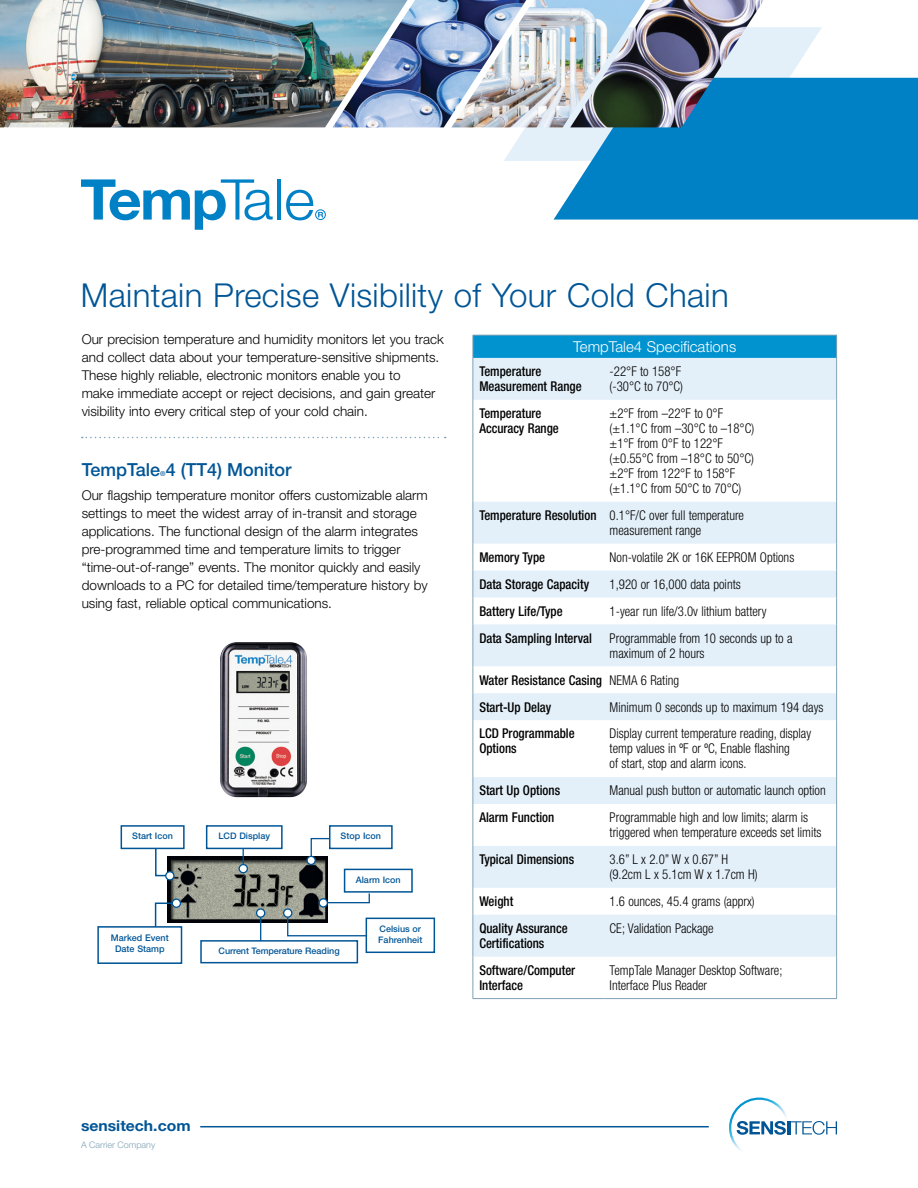
<style>
.page{position:relative;width:918px;height:1188px;background:#fff}
.page>*{position:absolute;margin:0;border:0;box-sizing:border-box;transform-origin:0 0}
.t1{font:300 33px "Helvetica Neue LT Std";letter-spacing:.01em;color:#005596}
.t2{font:500 18px "Helvetica Neue LT Std";color:#005596}
.t3{font:300 15px "Helvetica Neue LT Std";color:#fff}
.t4{font:700 15px "Helvetica Neue LT Std";color:#005596;scale:1.05 1}
.t5{font:300 condensed 13.5px/15px "Helvetica Neue LT Std";color:#000;scale:.95 1}
.t6{font:300 13.5px/18px "Helvetica Neue LT Std";color:#000}
.t7{font:500 condensed 13.5px/15px "Helvetica Neue LT Std";color:#000;scale:.95 1}
.t8{font:500 9.15px "Helvetica Neue LT Std";color:#005596}
.t9{font:500 9px "Helvetica Neue LT Std";color:#005596}
.t10{font:300 9px "Helvetica Neue LT Std";color:#80a1b6}
.t11{font:500 6.75px "Helvetica Neue LT Std";color:#005596}
.s1{font-weight:500}
.s2{font-weight:300}
</style>
<div class="page">
<svg style="left:504px;top:27px;width:318px;height:134px"></svg>
<svg style="left:554px;top:78px;width:364px;height:142px;background:#1089c9"></svg>
<img style="left:0;top:0;width:333px;height:127px">
<img style="left:333px;top:0;width:118px;height:127px">
<img style="left:451px;top:0;width:119px;height:127px">
<img style="left:570px;top:0;width:203px;height:127px">
<svg style="left:81px;top:179px;width:192px;height:51px"></svg>
<hr style="left:277px;top:179px;width:4px;height:41px;background:#0081c6">
<svg style="left:286px;top:190px;width:40px;height:30px"></svg>
<img style="left:220px;top:642px;width:87px;height:155px">
<img style="left:168px;top:856px;width:160px;height:66px">
<div style="left:329px;top:825px;width:64px;height:24px;border:2px solid #005596"></div>
<div style="left:239px;top:865px;width:8px;height:8px;background:#fff;border-radius:50%"></div>
<div style="left:239px;top:864px;width:9px;height:9px;border:1px solid #005596;border-radius:50%"></div>
<div style="left:257px;top:909px;width:8px;height:8px;background:#fff;border-radius:50%"></div>
<div style="left:256px;top:908px;width:9px;height:10px;border:1px solid #005596;border-radius:50%"></div>
<div style="left:284px;top:909px;width:8px;height:8px;background:#fff;border-radius:50%"></div>
<div style="left:283px;top:908px;width:9px;height:10px;border:1px solid #005596;border-radius:50%"></div>
<div style="left:319px;top:899px;width:8px;height:8px;background:#fff;border-radius:50%"></div>
<div style="left:319px;top:898px;width:9px;height:10px;border:1px solid #005596;border-radius:50%"></div>
<svg style="left:166px;top:872px;width:8px;height:8px"></svg>
<div style="left:165px;top:871px;width:10px;height:10px;border:1px solid #005596;border-radius:50%"></div>
<div style="left:172px;top:899px;width:8px;height:8px;background:#fff;border-radius:50%"></div>
<div style="left:172px;top:899px;width:9px;height:9px;border:1px solid #005596;border-radius:50%"></div>
<svg style="left:154px;top:849px;width:13px;height:28px"></svg>
<svg style="left:243px;top:849px;width:1px;height:15px"></svg>
<svg style="left:326px;top:892px;width:44px;height:12px"></svg>
<svg style="left:310px;top:837px;width:20px;height:20px"></svg>
<div style="left:307px;top:856px;width:8px;height:8px;background:#fff;border-radius:50%"></div>
<div style="left:306px;top:856px;width:10px;height:9px;border:1px solid #005596;border-radius:50%"></div>
<svg style="left:286px;top:916px;width:92px;height:21px"></svg>
<svg style="left:154px;top:902px;width:20px;height:24px"></svg>
<hr style="left:260px;top:917px;width:1px;height:34px;background:#005596">
<div style="left:121px;top:825px;width:64px;height:24px;border:2px solid #005596"></div>
<div style="left:206px;top:825px;width:77px;height:24px;border:2px solid #005596"></div>
<div style="left:344px;top:869px;width:69px;height:24px;border:2px solid #005596"></div>
<div style="left:201px;top:941px;width:156px;height:22px;background:#fff"></div>
<div style="left:200px;top:940px;width:158px;height:23px;border:2px solid #005596"></div>
<div style="left:366px;top:918px;width:68px;height:34px;background:#fff"></div>
<div style="left:366px;top:918px;width:69px;height:35px;border:2px solid #005596"></div>
<div style="left:97px;top:926px;width:85px;height:38px;border:2px solid #005596"></div>
<div style="left:473px;top:335px;width:364px;height:23px;background:#0093d0"></div>
<svg style="left:473px;top:358px;width:363px;height:599px"></svg>
<hr style="left:472px;top:335px;width:131px;height:1px;background:#80a1b6">
<svg style="left:472px;top:336px;width:1px;height:22px"></svg>
<hr style="left:603px;top:335px;width:234px;height:1px;background:#80a1b6">
<svg style="left:836px;top:336px;width:1px;height:22px"></svg>
<hr style="left:472px;top:358px;width:1px;height:42px;background:#80a1b6">
<hr style="left:836px;top:358px;width:1px;height:42px;background:#80a1b6">
<hr style="left:472px;top:400px;width:1px;height:102px;background:#80a1b6">
<hr style="left:836px;top:400px;width:1px;height:102px;background:#80a1b6">
<hr style="left:472px;top:502px;width:1px;height:42px;background:#80a1b6">
<hr style="left:836px;top:502px;width:1px;height:42px;background:#80a1b6">
<svg style="left:472px;top:544px;width:1px;height:80px"></svg>
<svg style="left:836px;top:544px;width:1px;height:80px"></svg>
<hr style="left:472px;top:624px;width:1px;height:42px;background:#80a1b6">
<hr style="left:836px;top:624px;width:1px;height:42px;background:#80a1b6">
<svg style="left:472px;top:666px;width:1px;height:54px"></svg>
<svg style="left:836px;top:666px;width:1px;height:54px"></svg>
<hr style="left:472px;top:720px;width:1px;height:57px;background:#80a1b6">
<hr style="left:836px;top:720px;width:1px;height:57px;background:#80a1b6">
<svg style="left:472px;top:777px;width:1px;height:27px"></svg>
<svg style="left:836px;top:777px;width:1px;height:27px"></svg>
<hr style="left:472px;top:804px;width:1px;height:42px;background:#80a1b6">
<hr style="left:836px;top:804px;width:1px;height:42px;background:#80a1b6">
<hr style="left:472px;top:846px;width:1px;height:42px;background:#80a1b6">
<hr style="left:836px;top:846px;width:1px;height:42px;background:#80a1b6">
<svg style="left:472px;top:888px;width:1px;height:27px"></svg>
<svg style="left:836px;top:888px;width:1px;height:27px"></svg>
<hr style="left:472px;top:915px;width:1px;height:42px;background:#80a1b6">
<hr style="left:836px;top:915px;width:1px;height:42px;background:#80a1b6">
<hr style="left:472px;top:957px;width:1px;height:41px;background:#80a1b6">
<hr style="left:836px;top:957px;width:1px;height:41px;background:#80a1b6">
<hr style="left:472px;top:998px;width:131px;height:1px;background:#80a1b6">
<hr style="left:603px;top:998px;width:234px;height:1px;background:#80a1b6">
<svg style="left:82px;top:437px;width:364px;height:1px"></svg>
<svg style="left:729px;top:1097px;width:108px;height:53px"></svg>
<hr style="left:200px;top:1126px;width:509px;height:1px;background:#005596">
<h1 class="t1" style="left:81px;top:275px;width:649px">Maintain Precise Visibility of Your Cold Chain</h1>
<p class="t6" style="left:82px;top:330px;width:364px">Our precision temperature and humidity monitors let you track and collect data about your temperature-sensitive shipments.<br>These highly reliable, electronic monitors enable you to<br>make immediate accept or reject decisions, and gain greater visibility into every critical step of your cold chain.</p>
<p class="t3" style="left:573px;top:337px;width:164px">TempTale4 Specifications</p>
<p class="t7" style="left:479px;top:364px;width:109px">Temperature<br>Measurement Range</p>
<p class="t5" style="left:610px;top:364px;width:79px">-22°F to 158°F (-30°C to 70°C)</p>
<p class="t7" style="left:479px;top:406px;width:85px">Temperature<br>Accuracy Range</p>
<p class="t5" style="left:610px;top:406px;width:154px">±2°F from –22°F to 0°F (±1.1°C from –30°C to –18°C) ±1°F from 0°F to 122°F (±0.55°C from –18°C to 50°C) ±2°F from 122°F to 158°F (±1.1°C from 50°C to 70°C)</p>
<p class="t5" style="left:610px;top:508px;width:143px;text-indent:-130px"><span class="s1">Temperature Resolution</span> 0.1°F/C over full temperature measurement range</p>
<p class="t7" style="left:479px;top:549px;width:71px">Memory Type</p>
<p class="t5" style="left:610px;top:550px;width:196px">Non-volatile 2K or 16K EEPROM Options</p>
<p class="t7" style="left:479px;top:576px;width:117px">Data Storage Capacity</p>
<p class="t5" style="left:610px;top:576px;width:140px">1,920 or 16,000 data points</p>
<p class="t7" style="left:479px;top:603px;width:89px">Battery Life/Type</p>
<p class="t5" style="left:610px;top:603px;width:167px">1-year run life/3.0v lithium battery</p>
<p class="t7" style="left:479px;top:630px;width:120px">Data Sampling Interval</p>
<p class="t5" style="left:610px;top:630px;width:194px">Programmable from 10 seconds up to a maximum of 2 hours</p>
<p class="t7" style="left:479px;top:666px;width:212px;line-height:26.8px">Water Resistance Casing <span class="s2">NEMA 6 Rating<br></span>Start-Up Delay</p>
<h2 class="t2" style="left:82px;top:459px;width:211px">TempTale 4 (TT4) Monitor</h2>
<p class="t11" style="left:160px;top:469px;width:7px">®</p>
<p class="t6" style="left:82px;top:486px;width:348px">Our flagship temperature monitor offers customizable alarm settings to meet the widest array of in-transit and storage applications. The functional design of the alarm integrates pre-programmed time and temperature limits to trigger “time-out-of-range” events. The monitor quickly and easily downloads to a PC for detailed time/temperature history by using fast, reliable optical communications.</p>
<p class="t5" style="left:610px;top:699px;width:227px">Minimum 0 seconds up to maximum 194 days</p>
<p class="t9" style="left:132px;top:831px;width:42px">Start Icon</p>
<p class="t9" style="left:218px;top:831px;width:53px">LCD Display</p>
<p class="t9" style="left:341px;top:831px;width:42px">Stop Icon</p>
<p class="t9" style="left:356px;top:874px;width:46px">Alarm Icon</p>
<p class="t9" style="left:380px;top:923px;width:43px">Celsius or</p>
<p class="t8" style="left:111px;top:932px;width:59px">Marked Event</p>
<p class="t9" style="left:378px;top:935px;width:46px">Fahrenheit</p>
<p class="t8" style="left:115px;top:943px;width:51px">Date Stamp</p>
<p class="t9" style="left:219px;top:946px;width:123px">Current Temperature Reading</p>
<p class="t4" style="left:81px;top:1116px;width:106px">sensitech.com</p>
<p class="t10" style="left:81px;top:1139px;width:76px">A Carrier Company</p>
<p class="t7" style="left:479px;top:726px;width:102px">LCD Programmable<br>Options</p>
<p class="t5" style="left:610px;top:726px;width:214px">Display current temperature reading, display temp values in ºF or ºC, Enable flashing<br>of start, stop and alarm icons.</p>
<p class="t7" style="left:479px;top:783px;width:87px">Start Up Options</p>
<p class="t5" style="left:610px;top:783px;width:229px">Manual push button or automatic launch option</p>
<p class="t7" style="left:479px;top:810px;width:80px">Alarm Function</p>
<p class="t5" style="left:610px;top:810px;width:225px">Programmable high and low limits; alarm is triggered when temperature exceeds set limits</p>
<p class="t7" style="left:479px;top:852px;width:101px">Typical Dimensions</p>
<p class="t5" style="left:610px;top:852px;width:157px">3.6” L x 2.0” W x 0.67” H (9.2cm L x 5.1cm W x 1.7cm H)</p>
<p class="t7" style="left:479px;top:894px;width:37px">Weight</p>
<p class="t5" style="left:610px;top:894px;width:154px">1.6 ounces, 45.4 grams (apprx)</p>
<p class="t7" style="left:479px;top:921px;width:94px">Quality Assurance<br>Certifications</p>
<p class="t5" style="left:610px;top:921px;width:111px">CE; Validation Package</p>
<p class="t7" style="left:479px;top:962px;width:103px">Software/Computer<br>Interface</p>
<p class="t5" style="left:610px;top:963px;width:183px">TempTale Manager Desktop Software;<br>Interface Plus Reader</p>
</div>
